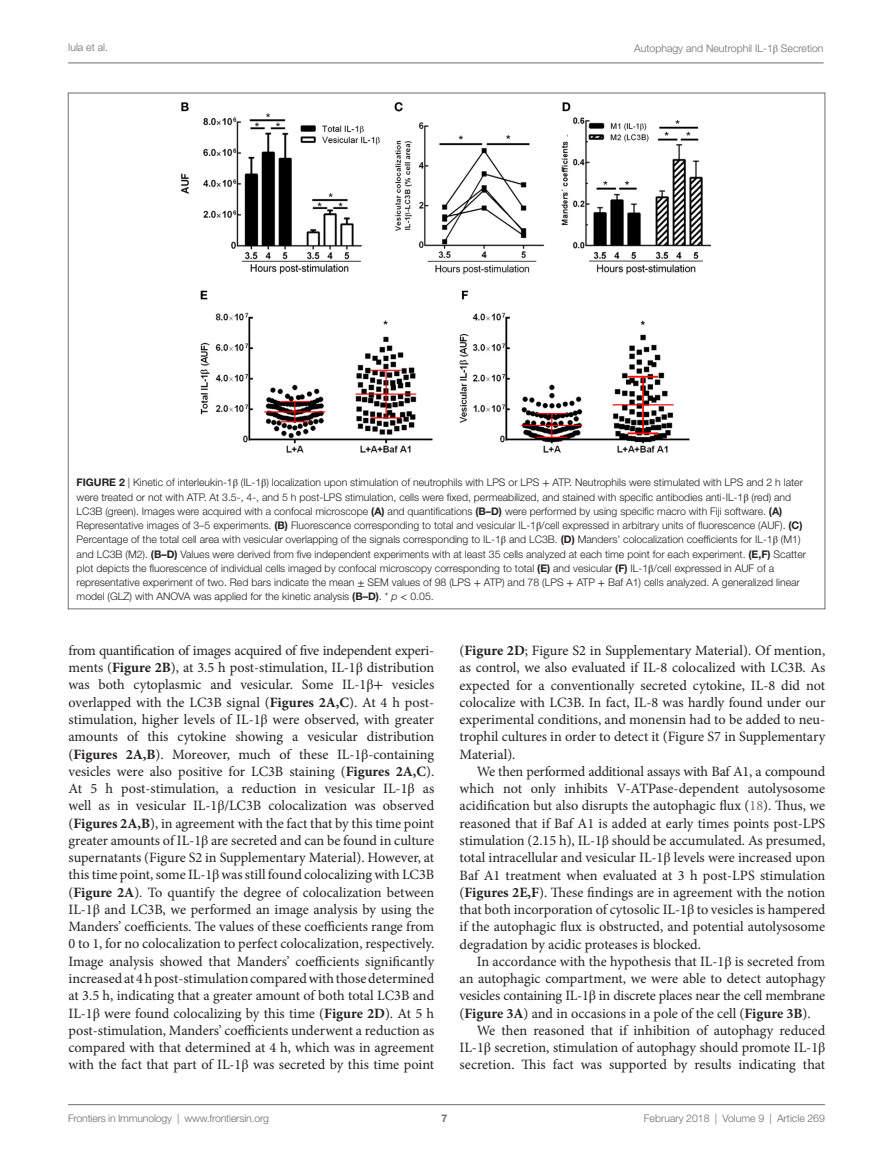
<style>
.page{position:relative;width:893px;height:1170px;background:#fff}
.page>*{position:absolute;margin:0;border:0;box-sizing:border-box;transform-origin:0 0}
.t1{font:14.25px/17.2px "Minion Pro";color:#231f20;text-align:justify}
.t2{font:300 10.5px/14.2px "Helvetica Neue LT Std";color:#231f20}
.t3{font:300 10.5px "Helvetica Neue LT Std";color:#6c6d70}
.t4{font:700 10.5px "Helvetica Neue LT Std";color:#6c6d70}
.s1{font-family:"STIX General";font-weight:400}
.s2{font-weight:700}
.s3{font-style:italic}
.s4{font-family:"STIX General"}
.s5{color:#6c6d70}
</style>
<div class="page">
<img style="left:181px;top:102px;width:530px;height:351px">
<hr style="left:68px;top:1104px;width:757px;height:1px;background:#6c6d70">
<hr style="left:68px;top:63px;width:755px;height:1px;background:#6c6d70">
<p class="t3" style="left:68px;top:41px;width:42px">Iula et al.</p>
<p class="t3" style="left:634px;top:42px;width:191px">Autophagy and Neutrophil IL-1<span class="s1">β</span> Secretion</p>
<p class="t2" style="left:77px;top:475px;width:731px"><span class="s2">FIGURE 2</span> | Kinetic of interleukin-1<span class="s1">β</span> (IL-1<span class="s1">β</span>) localization upon stimulation of neutrophils with LPS or LPS <span class="s1">+</span> ATP. Neutrophils were stimulated with LPS and 2 h later were treated or not with ATP. At 3.5-, 4-, and 5 h post-LPS stimulation, cells were fixed, permeabilized, and stained with specific antibodies anti-IL-1<span class="s1">β</span> (red) and LC3B (green). Images were acquired with a confocal microscope <span class="s2">(A)</span> and quantifications <span class="s2">(B–D)</span> were performed by using specific macro with Fiji software. <span class="s2">(A)<br></span>Representative images of 3–5 experiments. <span class="s2">(B)</span> Fluorescence corresponding to total and vesicular IL-1<span class="s1">β</span>/cell expressed in arbitrary units of fluorescence (AUF). <span class="s2">(C)<br></span>Percentage of the total cell area with vesicular overlapping of the signals corresponding to IL-1<span class="s1">β</span> and LC3B. <span class="s2">(D)</span> Manders’ colocalization coefficients for IL-1<span class="s1">β</span> (M1) and LC3B (M2). <span class="s2">(B–D)</span> Values were derived from five independent experiments with at least 35 cells analyzed at each time point for each experiment. <span class="s2">(E,F)</span> Scatter plot depicts the fluorescence of individual cells imaged by confocal microscopy corresponding to total <span class="s2">(E)</span> and vesicular <span class="s2">(F)</span> IL-1<span class="s1">β</span>/cell expressed in AUF of a representative experiment of two. Red bars indicate the mean <span class="s1">±</span> SEM values of 98 (LPS <span class="s1">+</span> ATP) and 78 (LPS <span class="s1">+</span> ATP <span class="s1">+</span> Baf A1) cells analyzed. A generalized linear model (GLZ) with ANOVA was applied for the kinetic analysis <span class="s2">(B–D)</span>. * <span class="s3">p</span> <span class="s1">&lt;</span> 0.05.</p>
<p class="t1" style="left:69px;top:641px;width:367px">from quantification of images acquired of five independent experi&shy;ments (<span class="s2">Figure 2B</span>), at 3.5 h post-stimulation, IL-1<span class="s4">β</span> distribution was both cytoplasmic and vesicular. Some IL-1<span class="s4">β+</span> vesicles overlapped with the LC3B signal (<span class="s2">Figures 2A,C</span>). At 4 h post&shy;stimulation, higher levels of IL-1<span class="s4">β</span> were observed, with greater amounts of this cytokine showing a vesicular distribution (<span class="s2">Figures 2A,B</span>). Moreover, much of these IL-1<span class="s4">β</span>-containing vesicles were also positive for LC3B staining (<span class="s2">Figures 2A,C</span>).<br>At 5 h post-stimulation, a reduction in vesicular IL-1<span class="s4">β</span> as well as in vesicular IL-1<span class="s4">β</span>/LC3B colocalization was observed (<span class="s2">Figures 2A,B</span>), in agreement with the fact that by this time point greater amounts of IL-1<span class="s4">β</span> are secreted and can be found in culture supernatants (Figure S2 in Supplementary Material). However, at this time point, some IL-1<span class="s4">β</span> was still found colocalizing with LC3B (<span class="s2">Figure 2A</span>). To quantify the degree of colocalization between IL-1<span class="s4">β</span> and LC3B, we performed an image analysis by using the Manders’ coefficients. The values of these coefficients range from 0 to 1, for no colocalization to perfect colocalization, respectively.<br>Image analysis showed that Manders’ coefficients significantly increased at 4 h post-stimulation compared with those determined at 3.5 h, indicating that a greater amount of both total LC3B and IL-1<span class="s4">β</span> were found colocalizing by this time (<span class="s2">Figure 2D</span>). At 5 h post-stimulation, Manders’ coefficients underwent a reduction as compared with that determined at 4 h, which was in agreement with the fact that part of IL-1<span class="s4">β</span> was secreted by this time point</p>
<p class="t1" style="left:460px;top:642px;width:367px">(<span class="s2">Figure 2D</span>; Figure S2 in Supplementary Material). Of mention, as control, we also evaluated if IL-8 colocalized with LC3B. As expected for a conventionally secreted cytokine, IL-8 did not colocalize with LC3B. In fact, IL-8 was hardly found under our experimental conditions, and monensin had to be added to neu&shy;trophil cultures in order to detect it (Figure S7 in Supplementary Material).</p>
<p class="t1" style="left:460px;top:762px;width:367px;text-indent:17px">We then performed additional assays with Baf A1, a compound which not only inhibits V-ATPase-dependent autolysosome acidification but also disrupts the autophagic flux (<span class="s5">18</span>). Thus, we reasoned that if Baf A1 is added at early times points post-LPS stimulation (2.15 h), IL-1<span class="s4">β</span> should be accumulated. As presumed, total intracellular and vesicular IL-1<span class="s4">β</span> levels were increased upon Baf A1 treatment when evaluated at 3 h post-LPS stimulation (<span class="s2">Figures 2E,F</span>). These findings are in agreement with the notion that both incorporation of cytosolic IL-1<span class="s4">β</span> to vesicles is hampered if the autophagic flux is obstructed, and potential autolysosome degradation by acidic proteases is blocked.</p>
<p class="t1" style="left:460px;top:952px;width:367px;text-indent:17px">In accordance with the hypothesis that IL-1<span class="s4">β</span> is secreted from an autophagic compartment, we were able to detect autophagy vesicles containing IL-1<span class="s4">β</span> in discrete places near the cell membrane (<span class="s2">Figure 3A</span>) and in occasions in a pole of the cell (<span class="s2">Figure 3B</span>).</p>
<p class="t1" style="left:460px;top:1021px;width:367px;text-indent:17px">We then reasoned that if inhibition of autophagy reduced IL-1<span class="s4">β</span> secretion, stimulation of autophagy should promote IL-1<span class="s4">β </span>secretion. This fact was supported by results indicating that</p>
<p class="t3" style="left:68px;top:1111px;width:203px">Frontiers in Immunology | www.frontiersin.org</p>
<p class="t3" style="left:644px;top:1111px;width:183px">February 2018 | Volume 9 | Article 269</p>
<p class="t4" style="left:441px;top:1111px;width:7px">7</p>
</div>
